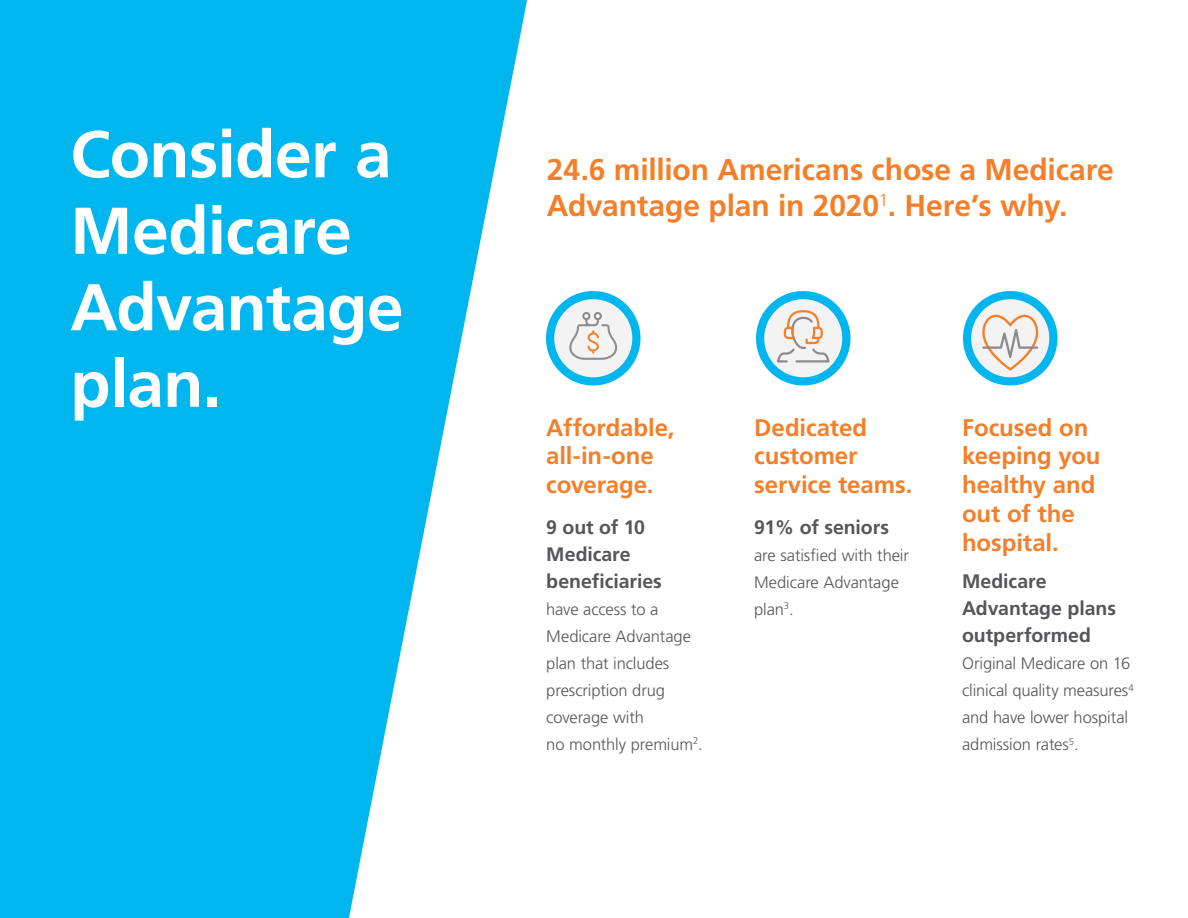
<style>
.page{position:relative;width:1188px;height:918px;background:#fff}
.page>*{position:absolute;margin:0;border:0;box-sizing:border-box;transform-origin:0 0}
.t1{font:700 66px/76.5px "Frutiger";letter-spacing:-.01em;color:#fff}
.t2{font:700 30px/36px "Frutiger";letter-spacing:-.005em;color:#f47f2a}
.t3{font:700 24px/28.8px "Frutiger";letter-spacing:-.005em;color:#f47f2a}
.t4{font:700 19.5px/27px "Frutiger";letter-spacing:-.005em;color:#555659}
.t5{font:300 16.5px/27px "Frutiger";letter-spacing:-.005em;color:#555659}
</style>
<div class="page">
<svg style="left:0;top:0;width:527px;height:918px;fill:#00b6ef"></svg>
<div style="left:756px;top:291px;width:94px;height:95px;background:#00b6ef;border-radius:50%"></div>
<div style="left:764px;top:299px;width:78px;height:78px;background:#f3f3f3;border-radius:50%"></div>
<div style="left:546px;top:291px;width:94px;height:95px;background:#00b6ef;border-radius:50%"></div>
<div style="left:554px;top:299px;width:78px;height:78px;background:#f3f3f3;border-radius:50%"></div>
<svg style="left:569px;top:312px;width:48px;height:48px"></svg>
<div style="left:963px;top:291px;width:95px;height:95px;background:#00b6ef;border-radius:50%"></div>
<div style="left:971px;top:299px;width:78px;height:78px;background:#f3f3f3;border-radius:50%"></div>
<svg style="left:981px;top:314px;width:58px;height:57px"></svg>
<svg style="left:777px;top:310px;width:52px;height:53px"></svg>
<h1 class="t1" style="left:70px;top:116px;width:335px">Consider a<br>Medicare<br>Advantage plan.</h1>
<h2 class="t2" style="left:547px;top:152px;width:569px">24.6 million Americans chose a Medicare<br>Advantage plan in 2020<sup>1</sup>. Here’s why.</h2>
<h3 class="t3" style="left:546px;top:413px;width:130px">Affordable, all-in-one coverage.</h3>
<p class="t4" style="left:546px;top:514px;width:117px">9 out of 10<br>Medicare beneficiaries</p>
<p class="t5" style="left:546px;top:596px;width:158px">have access to a<br>Medicare Advantage plan that includes prescription drug coverage with<br>no monthly premium<sup>2</sup>.</p>
<h3 class="t3" style="left:754px;top:413px;width:160px">Dedicated customer service teams.</h3>
<p class="t4" style="left:754px;top:514px;width:137px">91% of seniors</p>
<p class="t5" style="left:754px;top:542px;width:156px">are satisfied with their<br>Medicare Advantage plan<sup>3</sup>.</p>
<h3 class="t3" style="left:962px;top:413px;width:140px">Focused on keeping you healthy and out of the hospital.</h3>
<p class="t4" style="left:962px;top:568px;width:155px">Medicare<br>Advantage plans outperformed</p>
<p class="t5" style="left:962px;top:650px;width:173px">Original Medicare on 16 clinical quality measures<sup>4 </sup>and have lower hospital admission rates<sup>5</sup>.</p>
</div>
